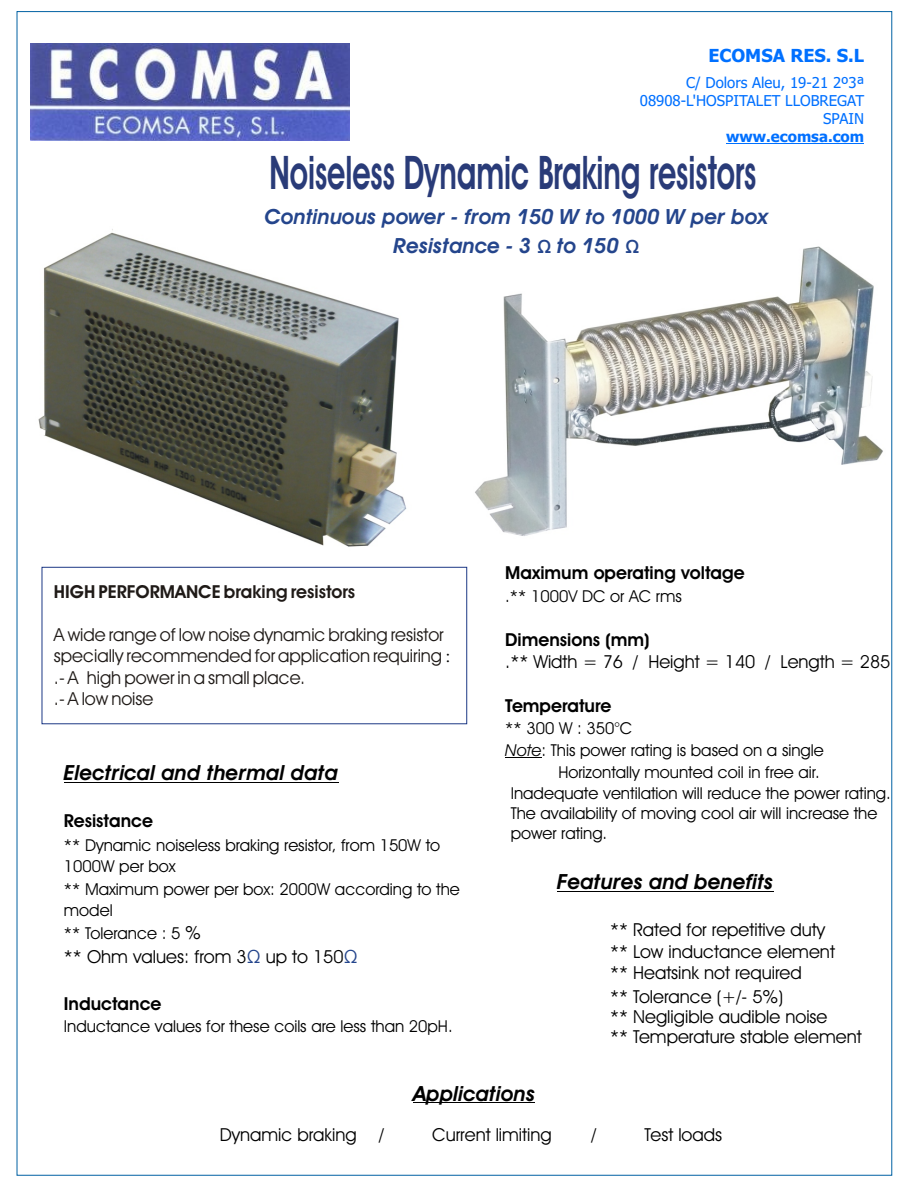
<style>
.page{position:relative;width:918px;height:1188px;background:#fff}
.page>*{position:absolute;margin:0;border:0;box-sizing:border-box;transform-origin:0 0}
.t1{font:700 46.5px "Avant Garde Bk BT";color:#293b78;scale:.64 1}
.t2{font:italic 700 21px/28.3px "Avant Garde Bk BT";color:#24458c;text-align:center}
.t3{font:italic 700 21px "Avant Garde Bk BT";color:#000}
.t4{font:18px/21.6px "Avant Garde Bk BT";color:#000}
.t5{font:18px/21.6px "Avant Garde Bk BT";color:#1f1a17}
.t6{font:700 18px "Avant Garde Bk BT";color:#000}
.t7{font:700 18px "Avant Garde Bk BT";color:#1f1a17}
.t8{font:700 18px "Tahoma";color:#0070ff}
.t9{font:18px "Avant Garde Bk BT";color:#24458c}
.t10{font:16.5px/20.9px "Avant Garde Bk BT";color:#000}
.t11{font:15px/18.1px "Tahoma";color:#0070ff;text-align:right}
.t12{font:700 15px "Tahoma";color:#0070ff}
.s1{font-style:normal;font-size:18px}
.s2{font-family:"Times New Roman";color:#000}
.s3{font-size:18px}
.s4{color:#24458c}
.s5{font-style:italic}
</style>
<div class="page">
<img style="left:475px;top:246px;width:408px;height:290px">
<img style="left:38px;top:229px;width:369px;height:318px">
<img style="left:31px;top:44px;width:318px;height:97px">
<hr style="left:726px;top:143px;width:138px;height:1px;background:#0070ff">
<div style="left:42px;top:567px;width:425px;height:157px;border:1px solid #1c3885"></div>
<hr style="left:413px;top:1102px;width:122px;height:1px;background:#000">
<hr style="left:557px;top:891px;width:216px;height:1px;background:#000">
<hr style="left:505px;top:757px;width:36px;height:1px;background:#000">
<hr style="left:64px;top:782px;width:274px;height:1px;background:#000">
<p class="t8" style="left:708px;top:48px;width:157px">ECOMSA RES. S.L</p>
<p class="t11" style="left:640px;top:74px;width:226px">C/ Dolors Aleu, 19-21 2º3ª<br>08908-L'HOSPITALET LLOBREGAT<br>SPAIN</p>
<p class="t12" style="left:726px;top:130px;width:139px">www.ecomsa.com</p>
<h1 class="t1" style="left:269px;top:154px;width:762px">Noiseless Dynamic Braking resistors</h1>
<p class="t2" style="left:265px;top:205px;width:505px">Continuous power - from 150 W to 1000 W per box<br>Resistance - 3 <span class="s1">Ù</span> to 150 <span class="s1">Ù</span></p>
<p class="t7" style="left:54px;top:584px;width:303px">HIGH PERFORMANCE braking resistors</p>
<p class="t5" style="left:54px;top:625px;width:398px">A wide range of low noise dynamic braking resistor specially recommended for application requiring <span class="s2">: </span>.- A high power in a small place.<br>.- A low noise</p>
<p class="t3" style="left:64px;top:764px;width:276px">Electrical and thermal data</p>
<p class="t6" style="left:64px;top:813px;width:91px">Resistance</p>
<p class="t10" style="left:64px;top:836px;width:378px">** Dynamic noiseless braking resistor, from 150W to<br>1000W per box</p>
<p class="t10" style="left:64px;top:880px;width:397px">** Maximum power per box: 2000W according to the model</p>
<p class="t10" style="left:64px;top:925px;width:139px">** Tolerance : 5 <span class="s3">%</span></p>
<p class="t4" style="left:64px;top:948px;width:295px">** Ohm values: from 3 up to 150<span class="s4">Ù</span></p>
<p class="t6" style="left:64px;top:996px;width:99px">Inductance</p>
<p class="t10" style="left:64px;top:1017px;width:390px">Inductance values for these coils are less than 20pH.</p>
<p class="t9" style="left:247px;top:949px;width:15px">Ù</p>
<p class="t6" style="left:505px;top:566px;width:241px">Maximum operating voltage</p>
<p class="t10" style="left:505px;top:587px;width:178px">.** 1000V DC or AC rms</p>
<p class="t6" style="left:505px;top:633px;width:146px">Dimensions (mm)</p>
<p class="t4" style="left:505px;top:653px;width:387px">.** Width = 76 / Height = 140 / Length = 285</p>
<p class="t6" style="left:505px;top:698px;width:108px">Temperature</p>
<p class="t10" style="left:505px;top:719px;width:128px">** 300 W : 350°C</p>
<p class="t10" style="left:505px;top:741px;width:320px"><span class="s5">Note</span>: This power rating is based on a single</p>
<p class="t10" style="left:558px;top:763px;width:263px">Horizontally mounted coil in free air.</p>
<p class="t10" style="left:511px;top:784px;width:382px">Inadequate ventilation will reduce the power rating.</p>
<p class="t10" style="left:511px;top:805px;width:368px;line-height:19.8px">The availability of moving cool air will increase the power rating.</p>
<p class="t3" style="left:557px;top:873px;width:218px">Features and benefits</p>
<p class="t4" style="left:610px;top:921px;width:226px">** Rated for repetitive duty ** Low inductance element ** Heatsink not required</p>
<p class="t4" style="left:610px;top:989px;width:253px;line-height:20px">** Tolerance (+/- 5%)<br>** Negligible audible noise<br>** Temperature stable element</p>
<p class="t3" style="left:413px;top:1085px;width:123px">Applications</p>
<p class="t4" style="left:220px;top:1126px;width:166px">Dynamic braking /</p>
<p class="t4" style="left:432px;top:1126px;width:121px">Current limiting</p>
<p class="t4" style="left:591px;top:1126px;width:7px">/</p>
<p class="t4" style="left:645px;top:1126px;width:79px">Test loads</p>
</div>
